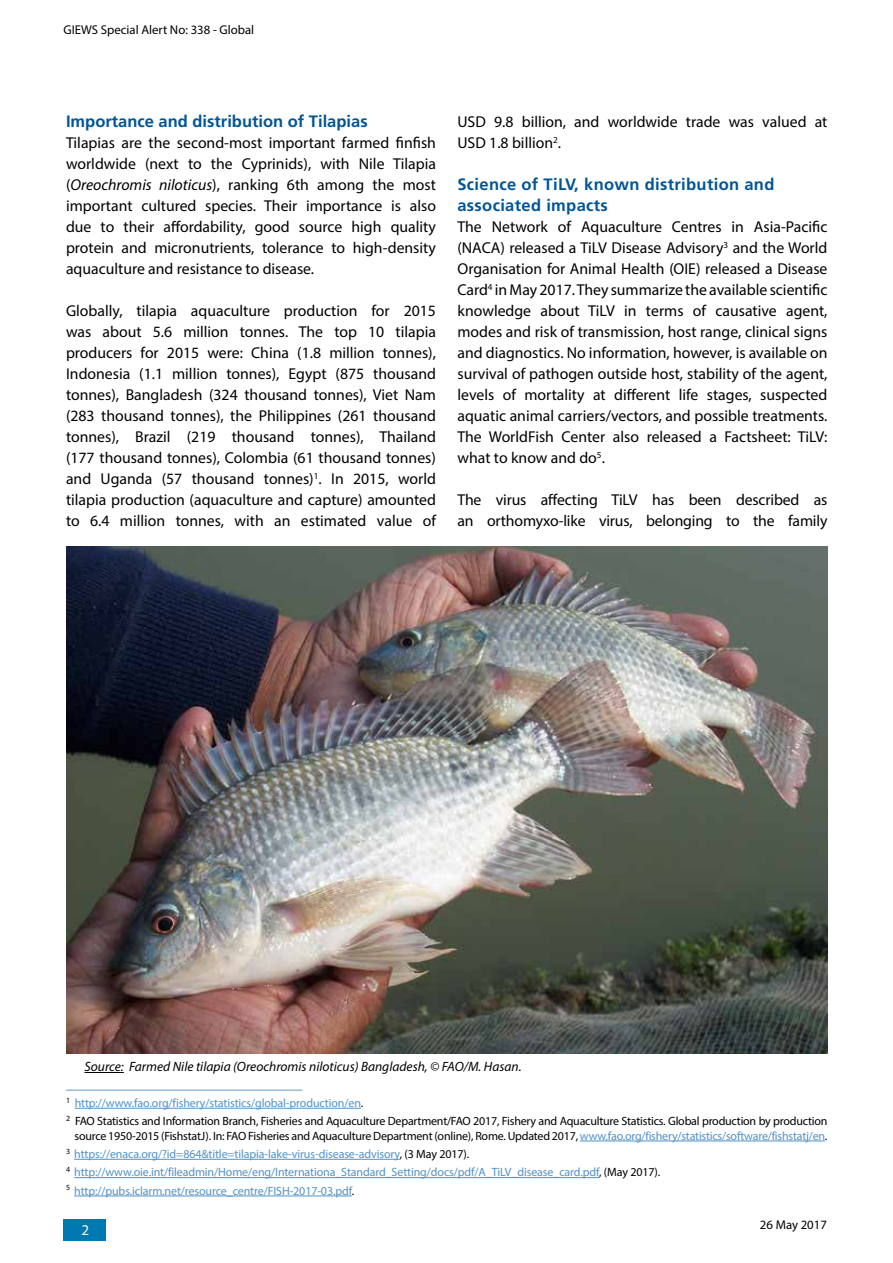
<style>
.page{position:relative;width:893px;height:1263px;background:#fff}
.page>*{position:absolute;margin:0;border:0;box-sizing:border-box;transform-origin:0 0}
.t1{font:700 16.5px/21px "Frutiger LT Std";letter-spacing:.02em;color:#005596}
.t2{font:700 16.5px "Frutiger LT Std";color:#005596}
.t3{font:15.75px/21px "Myriad Pro";color:#000;text-align:justify}
.t4{font:15px "Myriad Pro";color:#fff}
.t5{font:italic 13.5px "Myriad Pro";color:#000}
.t6{font:12.75px "Myriad Pro";color:#000}
.t7{font:12px/18.3px "Myriad Pro";letter-spacing:-.01em;color:#5291c7}
.t8{font:12px/18.3px "Myriad Pro";letter-spacing:-.02em;color:#000}
.s1{font-style:italic}
.s2{color:#5291c7}
.s3{color:#000}
</style>
<div class="page">
<div style="left:63px;top:1219px;width:42px;height:21px;background:#0078b0"></div>
<hr style="left:66px;top:1090px;width:236px;height:1px;background:#6699c0">
<hr style="left:75px;top:1108px;width:286px;height:1px;background:#5291c7">
<hr style="left:580px;top:1141px;width:245px;height:1px;background:#5291c7">
<hr style="left:74px;top:1159px;width:326px;height:1px;background:#5291c7">
<hr style="left:74px;top:1177px;width:525px;height:1px;background:#5291c7">
<hr style="left:74px;top:1195px;width:278px;height:1px;background:#5291c7">
<img style="left:67px;top:547px;width:760px;height:507px">
<hr style="left:84px;top:1072px;width:40px;height:1px;background:#000">
<p class="t6" style="left:63px;top:22px;width:192px">GIEWS Special Alert No: 338 - Global</p>
<p class="t2" style="left:66px;top:112px;width:303px">Importance and distribution of Tilapias</p>
<p class="t3" style="left:66px;top:132px;width:371px">Tilapias are the second-most important farmed finfish worldwide (next to the Cyprinids), with Nile Tilapia (<span class="s1">Oreochromis niloticus</span>), ranking 6th among the most important cultured species. Their importance is also due to their affordability, good source high quality protein and micronutrients, tolerance to high-density aquaculture and resistance to disease.</p>
<p class="t3" style="left:66px;top:300px;width:371px">Globally, tilapia aquaculture production for 2015 was about 5.6 million tonnes. The top 10 tilapia producers for 2015 were: China (1.8 million tonnes), Indonesia (1.1 million tonnes), Egypt (875 thousand tonnes), Bangladesh (324 thousand tonnes), Viet Nam (283 thousand tonnes), the Philippines (261 thousand tonnes), Brazil (219 thousand tonnes), Thailand (177 thousand tonnes), Colombia (61 thousand tonnes) and Uganda (57 thousand tonnes)<sup>1</sup>. In 2015, world tilapia production (aquaculture and capture) amounted to 6.4 million tonnes, with an estimated value of</p>
<p class="t3" style="left:457px;top:111px;width:371px">USD 9.8 billion, and worldwide trade was valued at<br>USD 1.8 billion<sup>2</sup>.</p>
<p class="t1" style="left:457px;top:174px;width:318px">Science of TiLV, known distribution and associated impacts</p>
<p class="t3" style="left:457px;top:216px;width:371px">The Network of Aquaculture Centres in Asia-Pacific (NACA) released a TiLV Disease Advisory<sup>3</sup> and the World Organisation for Animal Health (OIE) released a Disease Card<sup>4</sup> in May 2017. They summarize the available scientific knowledge about TiLV in terms of causative agent, modes and risk of transmission, host range, clinical signs and diagnostics. No information, however, is available on survival of pathogen outside host, stability of the agent, levels of mortality at different life stages, suspected aquatic animal carriers/vectors, and possible treatments.<br>The WorldFish Center also released a Factsheet: TiLV: what to know and do<sup>5</sup>.</p>
<p class="t3" style="left:457px;top:489px;width:371px">The virus affecting TiLV has been described as an orthomyxo-like virus, belonging to the family</p>
<p class="t5" style="left:84px;top:1058px;width:439px">Source: Farmed Nile tilapia (Oreochromis niloticus) Bangladesh, © FAO/M. Hasan.</p>
<p class="t8" style="left:66px;top:1094px;width:763px"><sup>1</sup> <span class="s2">http://www.fao.org/fishery/statistics/global-production/en</span>.<br><sup>2</sup> FAO Statistics and Information Branch, Fisheries and Aquaculture Department/FAO 2017, Fishery and Aquaculture Statistics. Global production by production</p>
<p class="t7" style="left:66px;top:1126px;width:763px;text-indent:9px"><span class="s3">source 1950-2015 (FishstatJ). In: FAO Fisheries and Aquaculture Department (online), Rome. Updated 2017,</span> www.fao.org/fishery/statistics/software/fishstatj/en<span class="s3">.<br></span><sup>3</sup> https://enaca.org/?id=864&amp;title=tilapia-lake-virus-disease-advisory<span class="s3">, (3 May 2017).<br></span><sup>4</sup> http://www.oie.int/fileadmin/Home/eng/Internationa_Standard_Setting/docs/pdf/A_TiLV_disease_card.pdf<span class="s3">, (May 2017).<br></span><sup>5</sup> http://pubs.iclarm.net/resource_centre/FISH-2017-03.pdf<span class="s3">.</span></p>
<p class="t4" style="left:82px;top:1220px;width:9px">2</p>
<p class="t6" style="left:760px;top:1216px;width:69px">26 May 2017</p>
</div>
